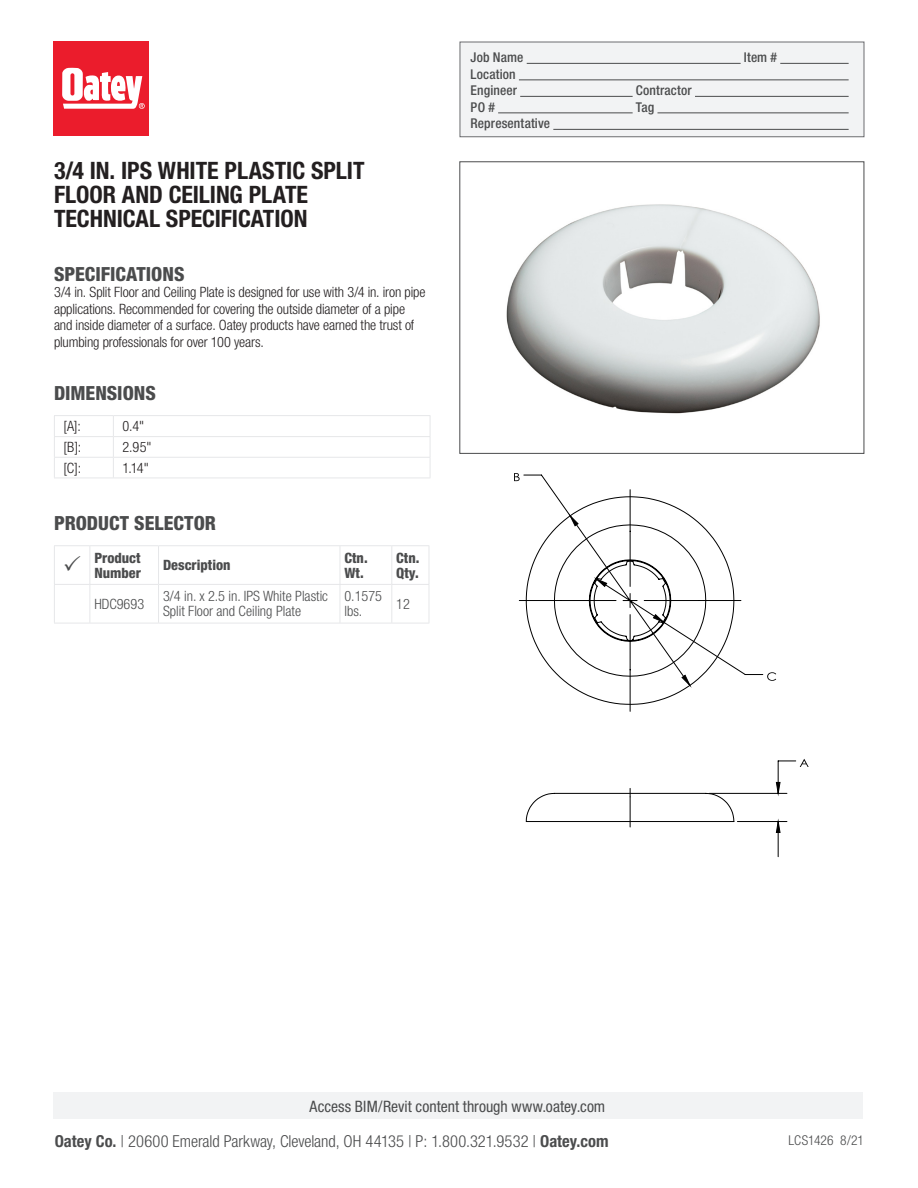
<style>
.page{position:relative;width:918px;height:1188px;background:#fff}
.page>*{position:absolute;margin:0;border:0;box-sizing:border-box;transform-origin:0 0}
.t1{font:700 condensed 24px/24px "Helvetica Neue LT Std";color:#231f20}
.Subheads{font:800 condensed 19.5px "Helvetica Neue LT Std";color:#4b4c4d}
.t2{font:300 condensed 16.5px "Helvetica Neue LT Std";color:#4b4c4d}
.t3{font:condensed 15.75px "Helvetica Neue LT Std";color:#4b4c4d}
.Copy{font:300 condensed 14.25px/16.5px "Helvetica Neue LT Std";letter-spacing:-.01em;color:#231f20}
.Table_Grid{font:300 condensed 14.25px/15px "Helvetica Neue LT Std";color:#4b4c4d}
.Table_Grid-2{font:800 condensed 14.25px/15px "Helvetica Neue LT Std";color:#4b4c4d}
.t4{font:500 condensed 13.5px "Helvetica Neue LT Std";letter-spacing:.01em;color:#4b4c4d}
.t5{font:300 condensed 13.5px "Helvetica Neue LT Std";letter-spacing:.005em;color:#4b4c4d}
.s1{font-weight:700}
</style>
<div class="page">
<div style="left:460px;top:42px;width:404px;height:95px;background:#f2f3f4;border:1px solid #6c6d70"></div>
<hr style="left:527px;top:63px;width:214px;height:1px;background:#4b4c4d">
<hr style="left:780px;top:63px;width:69px;height:1px;background:#4b4c4d">
<hr style="left:519px;top:80px;width:330px;height:1px;background:#4b4c4d">
<hr style="left:520px;top:96px;width:113px;height:1px;background:#4b4c4d">
<hr style="left:695px;top:96px;width:154px;height:1px;background:#4b4c4d">
<hr style="left:498px;top:113px;width:135px;height:1px;background:#4b4c4d">
<hr style="left:657px;top:113px;width:192px;height:1px;background:#4b4c4d">
<hr style="left:553px;top:129px;width:296px;height:1px;background:#4b4c4d">
<hr style="left:54px;top:415px;width:59px;height:1px;background:#e6e7e9">
<hr style="left:113px;top:415px;width:317px;height:1px;background:#e6e7e9">
<svg style="left:54px;top:416px;width:377px;height:62px"></svg>
<hr style="left:54px;top:478px;width:59px;height:1px;background:#e6e7e9">
<hr style="left:113px;top:478px;width:317px;height:1px;background:#e6e7e9">
<hr style="left:54px;top:545px;width:36px;height:1px;background:#e6e7e9">
<hr style="left:90px;top:545px;width:69px;height:1px;background:#e6e7e9">
<hr style="left:159px;top:545px;width:181px;height:1px;background:#e6e7e9">
<hr style="left:340px;top:545px;width:52px;height:1px;background:#e6e7e9">
<hr style="left:392px;top:545px;width:37px;height:1px;background:#e6e7e9">
<hr style="left:429px;top:546px;width:1px;height:38px;background:#e6e7e9">
<hr style="left:429px;top:585px;width:1px;height:38px;background:#e6e7e9">
<hr style="left:54px;top:623px;width:36px;height:1px;background:#e6e7e9">
<hr style="left:90px;top:623px;width:69px;height:1px;background:#e6e7e9">
<hr style="left:159px;top:623px;width:181px;height:1px;background:#e6e7e9">
<hr style="left:340px;top:623px;width:52px;height:1px;background:#e6e7e9">
<hr style="left:392px;top:623px;width:37px;height:1px;background:#e6e7e9">
<div style="left:53px;top:1092px;width:810px;height:27px;background:#f2f3f4"></div>
<div style="left:53px;top:42px;width:96px;height:94px;background:#eb1c2c"></div>
<svg style="left:62px;top:68px;width:83px;height:41px"></svg>
<img style="left:506px;top:204px;width:314px;height:210px">
<svg style="left:514px;top:473px;width:6px;height:8px"></svg>
<svg style="left:800px;top:759px;width:9px;height:8px"></svg>
<svg style="left:629px;top:600px;width:151px;height:232px"></svg>
<svg style="left:526px;top:496px;width:209px;height:326px"></svg>
<svg style="left:54px;top:546px;width:375px;height:77px"></svg>
<p class="t1" style="left:54px;top:158px;width:312px">3/4 IN. IPS WHITE PLASTIC SPLIT<br>FLOOR AND CEILING PLATE<br>TECHNICAL SPECIFICATION</p>
<p class="Subheads" style="left:54px;top:262px;width:132px">SPECIFICATIONS</p>
<p class="Copy" style="left:54px;top:284px;width:373px">3/4 in. Split Floor and Ceiling Plate is designed for use with 3/4 in. iron pipe applications. Recommended for covering the outside diameter of a pipe and inside diameter of a surface. Oatey products have earned the trust of plumbing professionals for over 100 years.</p>
<p class="Subheads" style="left:54px;top:381px;width:103px">DIMENSIONS</p>
<p class="Copy" style="left:63px;top:418px;width:19px">[A]:</p>
<p class="Copy" style="left:122px;top:418px;width:23px">0.4"</p>
<p class="Copy" style="left:63px;top:439px;width:19px">[B]:</p>
<p class="Copy" style="left:122px;top:439px;width:30px">2.95"</p>
<p class="Copy" style="left:63px;top:459px;width:19px">[C]:</p>
<p class="Copy" style="left:122px;top:459px;width:28px">1.14"</p>
<p class="Subheads" style="left:54px;top:511px;width:164px">PRODUCT SELECTOR</p>
<p class="Table_Grid-2" style="left:94px;top:550px;width:48px">Product<br>Number</p>
<p class="Table_Grid-2" style="left:163px;top:557px;width:69px">Description</p>
<p class="Table_Grid-2" style="left:344px;top:550px;width:25px">Ctn.<br>Wt.</p>
<p class="Table_Grid-2" style="left:396px;top:550px;width:25px">Ctn.<br>Qty.</p>
<p class="Table_Grid" style="left:94px;top:596px;width:51px">HDC9693</p>
<p class="Table_Grid" style="left:163px;top:589px;width:167px">3/4 in. x 2.5 in. IPS White Plastic<br>Split Floor and Ceiling Plate</p>
<p class="Table_Grid" style="left:344px;top:589px;width:39px">0.1575 lbs.</p>
<p class="Table_Grid" style="left:396px;top:596px;width:15px">12</p>
<p class="t4" style="left:471px;top:49px;width:54px">Job Name</p>
<p class="t4" style="left:744px;top:49px;width:35px">Item #</p>
<p class="t4" style="left:471px;top:66px;width:47px">Location</p>
<p class="t4" style="left:471px;top:82px;width:48px">Engineer</p>
<p class="t4" style="left:636px;top:82px;width:57px">Contractor</p>
<p class="t4" style="left:471px;top:99px;width:26px">PO #</p>
<p class="t4" style="left:636px;top:99px;width:20px">Tag</p>
<p class="t4" style="left:471px;top:115px;width:81px">Representative</p>
<p class="t3" style="left:310px;top:1097px;width:297px">Access BIM/Revit content through www.oatey.com</p>
<p class="t2" style="left:55px;top:1131px;width:555px"><span class="s1">Oatey Co.</span> | 20600 Emerald Parkway, Cleveland, OH 44135 | P: 1.800.321.9532 | <span class="s1">Oatey.com</span></p>
<p class="t5" style="left:788px;top:1132px;width:77px">LCS1426 8/21</p>
</div>
